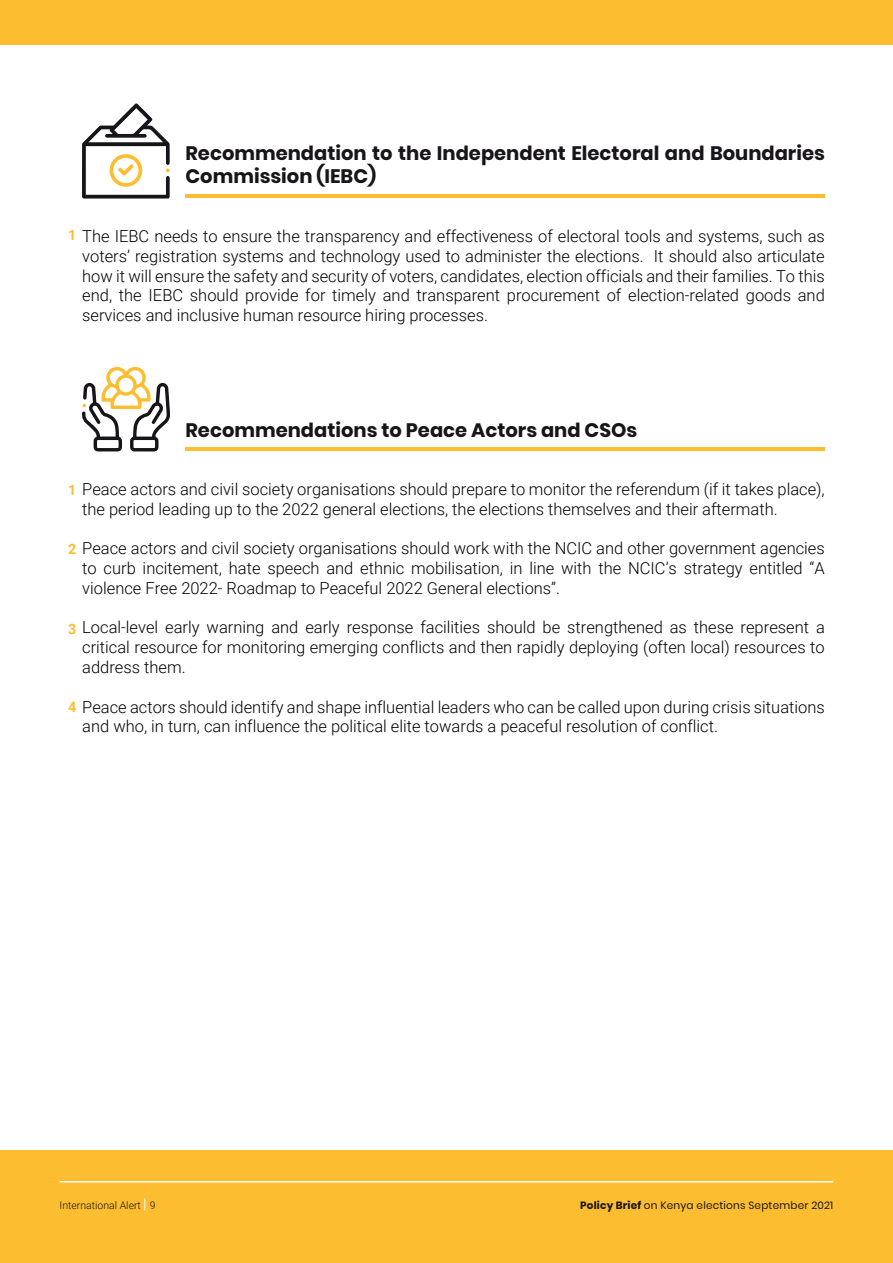
<style>
.page{position:relative;width:893px;height:1263px;background:#fff}
.page>*{position:absolute;margin:0;border:0;box-sizing:border-box;transform-origin:0 0}
.t1{font:700 19.5px/23.4px "Poppins";color:#18151a}
.t2{font:300 16.5px/19.8px "Roboto";color:#000001;text-align:justify}
.t3{font:700 14.25px "Roboto";color:#fdbd30}
.t4{font:10.5px "Poppins";letter-spacing:.015em;color:#18151a}
.t5{font:300 10.5px "Roboto";color:#18151a}
.s1{font-family:"Poppins";font-size:13.5px;color:#fff}
.s2{font-weight:700}
</style>
<div class="page">
<div style="left:0;top:0;width:893px;height:45px;background:#fdbd30"></div>
<hr style="left:186px;top:195px;width:639px;height:3px;background:#fdbd30">
<svg style="left:82px;top:103px;width:88px;height:96px"></svg>
<hr style="left:186px;top:448px;width:639px;height:3px;background:#fdbd30">
<svg style="left:82px;top:366px;width:88px;height:85px"></svg>
<div style="left:0;top:1151px;width:893px;height:112px;background:#fdbd30"></div>
<hr style="left:60px;top:1181px;width:773px;height:1px;background:#fff">
<p class="t1" style="left:186px;top:141px;width:641px">Recommendation to the Independent Electoral and Boundaries<br>Commission (IEBC)</p>
<p class="t3" style="left:68px;top:225px;width:10px">1</p>
<p class="t2" style="left:82px;top:226px;width:744px">The IEBC needs to ensure the transparency and effectiveness of electoral tools and systems, such as voters’ registration systems and technology used to administer the elections. It should also articulate how it will ensure the safety and security of voters, candidates, election officials and their families. To this end, the IEBC should provide for timely and transparent procurement of election-related goods and services and inclusive human resource hiring processes.</p>
<p class="t1" style="left:186px;top:419px;width:453px">Recommendations to Peace Actors and CSOs</p>
<p class="t2" style="left:82px;top:478px;width:744px">Peace actors and civil society organisations should prepare to monitor the referendum (if it takes place), the period leading up to the 2022 general elections, the elections themselves and their aftermath.</p>
<p class="t2" style="left:82px;top:538px;width:744px">Peace actors and civil society organisations should work with the NCIC and other government agencies to curb incitement, hate speech and ethnic mobilisation, in line with the NCIC’s strategy entitled “A violence Free 2022- Roadmap to Peaceful 2022 General elections”.</p>
<p class="t2" style="left:82px;top:617px;width:744px">Local-level early warning and early response facilities should be strengthened as these represent a critical resource for monitoring emerging conflicts and then rapidly deploying (often local) resources to address them.</p>
<p class="t2" style="left:82px;top:696px;width:744px">Peace actors should identify and shape influential leaders who can be called upon during crisis situations and who, in turn, can influence the political elite towards a peaceful resolution of conflict.</p>
<p class="t3" style="left:68px;top:480px;width:10px">1</p>
<p class="t3" style="left:68px;top:539px;width:10px">2</p>
<p class="t3" style="left:68px;top:619px;width:10px">3</p>
<p class="t3" style="left:68px;top:697px;width:10px">4</p>
<p class="t5" style="left:60px;top:1197px;width:98px">International Alert <span class="s1">|</span> 9</p>
<p class="t4" style="left:580px;top:1199px;width:255px"><span class="s2">Policy Brief</span> on Kenya elections September 2021</p>
</div>
